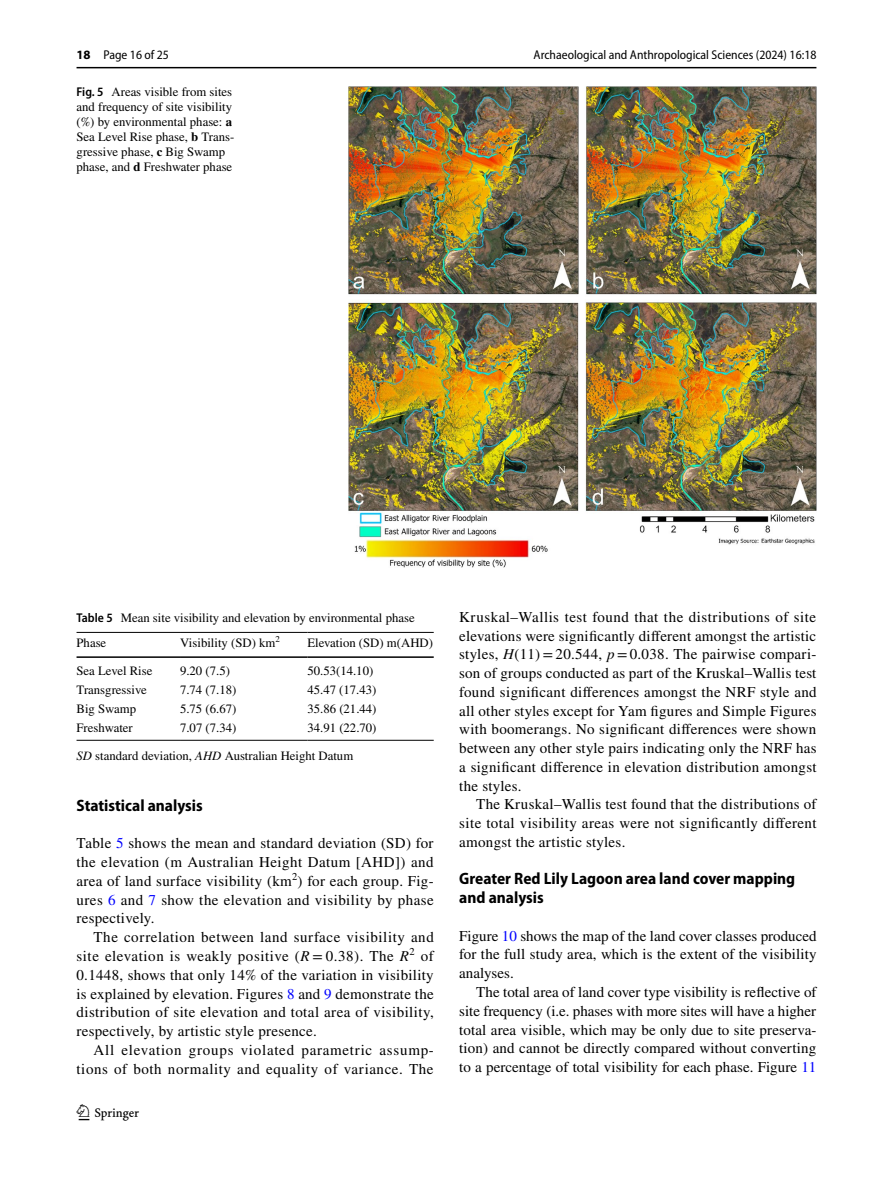
<style>
.page{position:relative;width:893px;height:1187px;background:#fff}
.page>*{position:absolute;margin:0;border:0;box-sizing:border-box;transform-origin:0 0}
.t1{font:22.5px "Springnew Regular 2";color:#000}
.t2{font:700 semi-condensed 16.5px/18.8px "Myriad Pro";color:#000}
.t3{font:15px/18.8px "STIX";letter-spacing:.02em;color:#000;text-align:justify}
.t4{font:15px/18.8px "STIX";letter-spacing:.045em;color:#000;text-align:right}
.t5{font:12.75px/15px "STIX";color:#000}
.t6{font:semi-condensed 12.75px "Myriad Pro";color:#000}
.s1{font-weight:700;font-stretch:normal}
.s2{font-family:"Myriad Pro";font-weight:600;font-stretch:semi-condensed}
.s3{font-weight:700}
.s4{font-style:italic}
.s5{color:#00f}
</style>
<div class="page">
<hr style="left:77px;top:67px;width:739px;height:1px;background:#000">
<img style="left:349px;top:87px;width:467px;height:480px">
<hr style="left:77px;top:632px;width:103px;height:1px;background:#000">
<hr style="left:77px;top:656px;width:103px;height:1px;background:#000">
<hr style="left:180px;top:632px;width:127px;height:1px;background:#000">
<hr style="left:180px;top:656px;width:127px;height:1px;background:#000">
<hr style="left:307px;top:632px;width:127px;height:1px;background:#000">
<hr style="left:307px;top:656px;width:127px;height:1px;background:#000">
<hr style="left:77px;top:739px;width:103px;height:1px;background:#000">
<hr style="left:180px;top:739px;width:127px;height:1px;background:#000">
<hr style="left:307px;top:739px;width:127px;height:1px;background:#000">
<p class="t6" style="left:77px;top:48px;width:94px"><span class="s1">18</span> Page 16 of 25</p>
<p class="t5" style="left:77px;top:85px;width:159px"><span class="s2">Fig. 5</span> Areas visible from sites and frequency of site visibility (%) by environmental phase: <span class="s3">a<br></span>Sea Level Rise phase, <span class="s3">b</span> Trans&shy;gressive phase, <span class="s3">c</span> Big Swamp phase, and <span class="s3">d</span> Freshwater phase</p>
<p class="t6" style="left:534px;top:48px;width:284px">Archaeological and Anthropological Sciences (2024) 16:18</p>
<p class="t5" style="left:77px;top:611px;width:340px"><span class="s2">Table 5</span> Mean site visibility and elevation by environmental phase</p>
<p class="t5" style="left:77px;top:636px;width:31px">Phase</p>
<p class="t5" style="left:180px;top:636px;width:101px">Visibility (SD) km<sup>2</sup></p>
<p class="t5" style="left:307px;top:636px;width:127px">Elevation (SD) m(AHD)</p>
<p class="t5" style="left:77px;top:664px;width:77px">Sea Level Rise</p>
<p class="t5" style="left:180px;top:664px;width:51px">9.20 (7.5)</p>
<p class="t5" style="left:307px;top:664px;width:67px">50.53(14.10)</p>
<p class="t5" style="left:77px;top:683px;width:72px">Transgressive</p>
<p class="t5" style="left:180px;top:683px;width:58px">7.74 (7.18)</p>
<p class="t5" style="left:307px;top:683px;width:71px">45.47 (17.43)</p>
<p class="t5" style="left:77px;top:702px;width:61px">Big Swamp</p>
<p class="t5" style="left:180px;top:702px;width:58px">5.75 (6.67)</p>
<p class="t5" style="left:307px;top:702px;width:71px">35.86 (21.44)</p>
<p class="t5" style="left:77px;top:720px;width:58px">Freshwater</p>
<p class="t5" style="left:180px;top:720px;width:58px">7.07 (7.34)</p>
<p class="t5" style="left:307px;top:720px;width:71px">34.91 (22.70)</p>
<p class="t5" style="left:77px;top:748px;width:278px"><span class="s4">SD</span> standard deviation, <span class="s4">AHD</span> Australian Height Datum</p>
<p class="t2" style="left:77px;top:796px;width:128px">Statistical analysis</p>
<p class="t3" style="left:77px;top:835px;width:359px">Table <span class="s5">5</span> shows the mean and standard deviation (SD) for the elevation (m Australian Height Datum [AHD]) and area of land surface visibility (km<sup>2</sup>) for each group. Fig&shy;ures <span class="s5">6</span> and <span class="s5">7</span> show the elevation and visibility by phase respectively.</p>
<p class="t3" style="left:77px;top:928px;width:359px;text-indent:17px">The correlation between land surface visibility and site elevation is weakly positive (<span class="s4">R</span> = 0.38). The <span class="s4">R</span><sup>2</sup> of 0.1448, shows that only 14% of the variation in visibility is explained by elevation. Figures <span class="s5">8</span> and <span class="s5">9</span> demonstrate the distribution of site elevation and total area of visibility, respectively, by artistic style presence.</p>
<p class="t4" style="left:77px;top:1041px;width:359px">All elevation groups violated parametric assump&shy;tions of both normality and equality of variance. The</p>
<h1 class="t1" style="left:79px;top:1104px;width:62px">1 3</h1>
<p class="t3" style="left:459px;top:608px;width:359px">Kruskal–Wallis test found that the distributions of site elevations were significantly different amongst the artistic styles, <span class="s4">H</span>(11)=20.544, <span class="s4">p</span>=0.038. The pairwise compari&shy;son of groups conducted as part of the Kruskal–Wallis test found significant differences amongst the NRF style and all other styles except for Yam figures and Simple Figures with boomerangs. No significant differences were shown between any other style pairs indicating only the NRF has a significant difference in elevation distribution amongst the styles.</p>
<p class="t3" style="left:459px;top:796px;width:359px;text-indent:17px">The Kruskal–Wallis test found that the distributions of site total visibility areas were not significantly different amongst the artistic styles.</p>
<p class="t2" style="left:459px;top:869px;width:337px">Greater Red Lily Lagoon area land cover mapping and analysis</p>
<p class="t3" style="left:459px;top:927px;width:359px">Figure <span class="s5">10</span> shows the map of the land cover classes produced for the full study area, which is the extent of the visibility analyses.</p>
<p class="t3" style="left:459px;top:983px;width:359px;text-indent:17px">The total area of land cover type visibility is reflective of site frequency (i.e. phases with more sites will have a higher total area visible, which may be only due to site preserva&shy;tion) and cannot be directly compared without converting to a percentage of total visibility for each phase. Figure <span class="s5">11</span></p>
</div>
